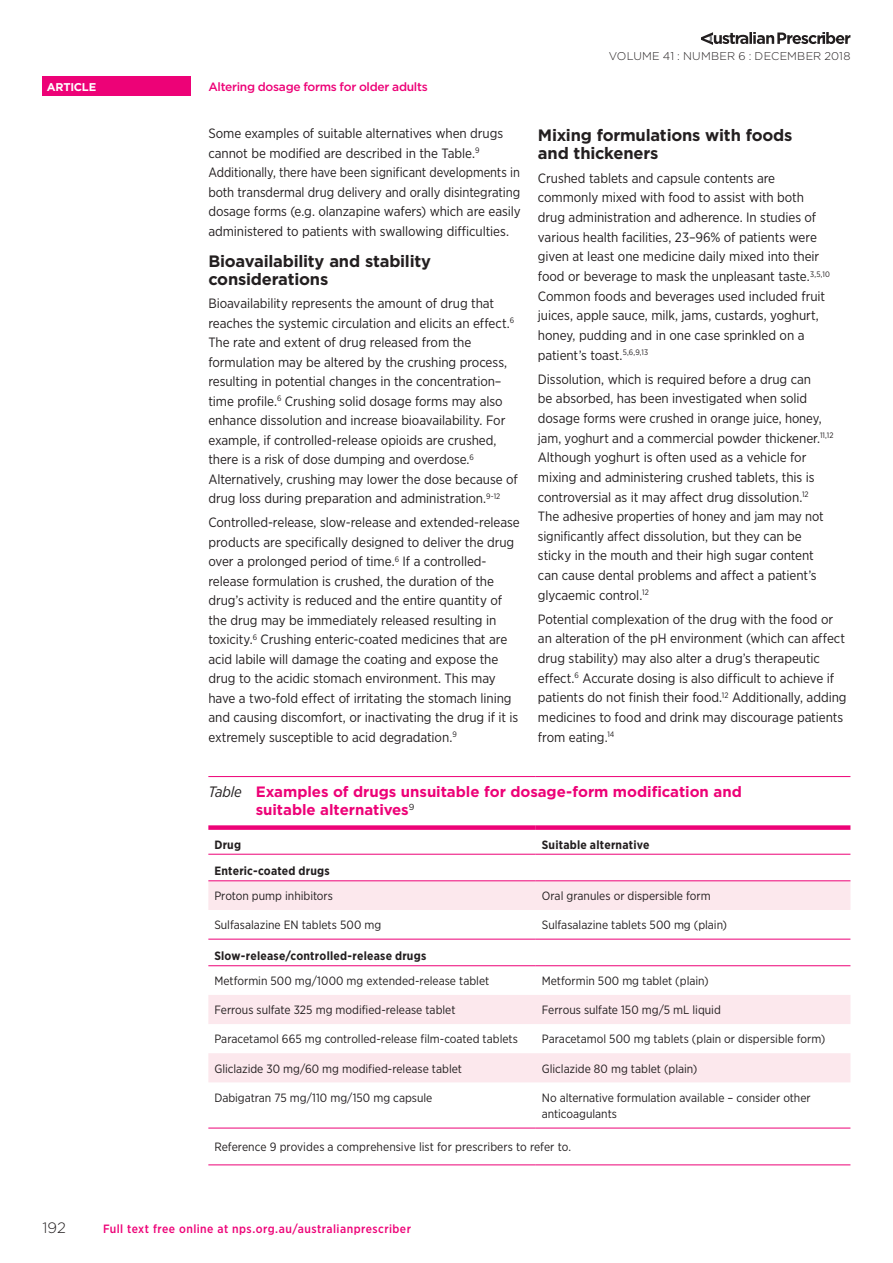
<style>
.page{position:relative;width:893px;height:1263px;background:#fff}
.page>*{position:absolute;margin:0;border:0;box-sizing:border-box;transform-origin:0 0}
.Subheading_Level_1{font:700 16.5px/18px "Gotham";letter-spacing:-.015em;color:#231f20}
.Table_Fig_Header{font:700 15px/17.2px "Gotham";letter-spacing:-.005em;color:#ed0277}
.t1{font:300 15px "Gotham";color:#231f20}
.Body_Text{font:13.5px/19.5px "Gotham Narrow";letter-spacing:-.005em;color:#231f20}
.Table_Fig_Text{font:12px/16.5px "Gotham Narrow";color:#231f20}
.Table_Fig_Column_Hea{font:700 12px "Gotham Narrow";letter-spacing:.02em;color:#231f20}
.Table_Fig_Legend{font:12px "Gotham Narrow";color:#231f20}
.t2{font:500 12px "Gotham Narrow";letter-spacing:.035em;color:#ed0277}
.Series_Turnover_Head{font:500 12px "Gotham";letter-spacing:-.025em;color:#ed0277}
.t3{font:300 11.25px "Gotham";letter-spacing:.02em;color:#231f20}
.t4{font:700 11.25px "Gotham";letter-spacing:-.02em;color:#fff}
.s1{font-family:"Gotham Narrow";font-weight:400;font-style:italic;color:#231f20}
</style>
<div class="page">
<div style="left:43px;top:77px;width:148px;height:19px;background:#ed0277"></div>
<svg style="left:701px;top:32px;width:149px;height:13px"></svg>
<svg style="left:208px;top:881px;width:642px;height:201px"></svg>
<hr style="left:208px;top:776px;width:328px;height:1px;background:#ed0277">
<hr style="left:536px;top:776px;width:314px;height:1px;background:#ed0277">
<div style="left:208px;top:825px;width:328px;height:5px;background:#ed0277"></div>
<div style="left:536px;top:825px;width:314px;height:5px;background:#ed0277"></div>
<hr style="left:208px;top:1128px;width:328px;height:1px;background:#ed0277">
<hr style="left:536px;top:1128px;width:314px;height:1px;background:#ed0277">
<hr style="left:208px;top:1164px;width:328px;height:1px;background:#ed0277">
<hr style="left:536px;top:1164px;width:314px;height:1px;background:#ed0277">
<hr style="left:208px;top:965px;width:328px;height:1px;background:#ed0277">
<hr style="left:536px;top:965px;width:314px;height:1px;background:#ed0277">
<hr style="left:208px;top:939px;width:328px;height:1px;background:#ed0277">
<hr style="left:536px;top:939px;width:314px;height:1px;background:#ed0277">
<hr style="left:208px;top:880px;width:328px;height:1px;background:#ed0277">
<hr style="left:536px;top:880px;width:314px;height:1px;background:#ed0277">
<hr style="left:208px;top:854px;width:328px;height:1px;background:#ed0277">
<hr style="left:536px;top:854px;width:314px;height:1px;background:#ed0277">
<p class="t4" style="left:47px;top:79px;width:51px">ARTICLE</p>
<p class="Series_Turnover_Head" style="left:208px;top:79px;width:221px">Altering dosage forms for older adults</p>
<p class="Body_Text" style="left:208px;top:124px;width:314px">Some examples of suitable alternatives when drugs cannot be modified are described in the Table.<sup>9<br></sup>Additionally, there have been significant developments in both transdermal drug delivery and orally disintegrating dosage forms (e.g. olanzapine wafers) which are easily administered to patients with swallowing difficulties.</p>
<p class="Subheading_Level_1" style="left:208px;top:252px;width:224px">Bioavailability and stability considerations</p>
<p class="Body_Text" style="left:208px;top:294px;width:311px">Bioavailability represents the amount of drug that reaches the systemic circulation and elicits an effect.<sup>6<br></sup>The rate and extent of drug released from the formulation may be altered by the crushing process, resulting in potential changes in the concentration– time profile.<sup>6</sup> Crushing solid dosage forms may also enhance dissolution and increase bioavailability. For example, if controlled-release opioids are crushed, there is a risk of dose dumping and overdose.<sup>6<br></sup>Alternatively, crushing may lower the dose because of drug loss during preparation and administration.<sup>9-12</sup></p>
<p class="Body_Text" style="left:208px;top:512px;width:313px">Controlled-release, slow-release and extended-release products are specifically designed to deliver the drug over a prolonged period of time.<sup>6</sup> If a controlled&shy;release formulation is crushed, the duration of the drug’s activity is reduced and the entire quantity of the drug may be immediately released resulting in toxicity.<sup>6</sup> Crushing enteric-coated medicines that are acid labile will damage the coating and expose the drug to the acidic stomach environment. This may have a two-fold effect of irritating the stomach lining and causing discomfort, or inactivating the drug if it is extremely susceptible to acid degradation.<sup>9</sup></p>
<p class="t3" style="left:609px;top:48px;width:243px">VOLUME 41 : NUMBER 6 : DECEMBER 2018</p>
<p class="Subheading_Level_1" style="left:538px;top:126px;width:256px">Mixing formulations with foods and thickeners</p>
<p class="Body_Text" style="left:538px;top:168px;width:293px">Crushed tablets and capsule contents are commonly mixed with food to assist with both drug administration and adherence. In studies of various health facilities, 23–96% of patients were given at least one medicine daily mixed into their food or beverage to mask the unpleasant taste.<sup>3,5,10<br></sup>Common foods and beverages used included fruit juices, apple sauce, milk, jams, custards, yoghurt, honey, pudding and in one case sprinkled on a patient’s toast.<sup>5,6,9,13</sup></p>
<p class="Body_Text" style="left:538px;top:369px;width:297px">Dissolution, which is required before a drug can<br>be absorbed, has been investigated when solid dosage forms were crushed in orange juice, honey, jam, yoghurt and a commercial powder thickener.<sup>11,12<br></sup>Although yoghurt is often used as a vehicle for mixing and administering crushed tablets, this is controversial as it may affect drug dissolution.<sup>12<br></sup>The adhesive properties of honey and jam may not significantly affect dissolution, but they can be sticky in the mouth and their high sugar content can cause dental problems and affect a patient’s glycaemic control.<sup>12</sup></p>
<p class="Body_Text" style="left:538px;top:609px;width:310px">Potential complexation of the drug with the food or an alteration of the pH environment (which can affect drug stability) may also alter a drug’s therapeutic effect.<sup>6</sup> Accurate dosing is also difficult to achieve if patients do not finish their food.<sup>12</sup> Additionally, adding medicines to food and drink may discourage patients from eating.<sup>14</sup></p>
<p class="Table_Fig_Header" style="left:256px;top:783px;width:488px;text-indent:-47px"><span class="s1">Table</span> Examples of drugs unsuitable for dosage-form modification and suitable alternatives<sup>9</sup></p>
<p class="Table_Fig_Column_Hea" style="left:214px;top:837px;width:28px">Drug</p>
<p class="Table_Fig_Column_Hea" style="left:542px;top:837px;width:109px">Suitable alternative</p>
<p class="Table_Fig_Column_Hea" style="left:214px;top:863px;width:117px">Enteric-coated drugs</p>
<p class="Table_Fig_Text" style="left:214px;top:887px;width:120px">Proton pump inhibitors</p>
<p class="Table_Fig_Text" style="left:542px;top:887px;width:170px">Oral granules or dispersible form</p>
<p class="Table_Fig_Text" style="left:214px;top:917px;width:168px">Sulfasalazine EN tablets 500 mg</p>
<p class="Table_Fig_Text" style="left:542px;top:917px;width:187px">Sulfasalazine tablets 500 mg (plain)</p>
<p class="Table_Fig_Column_Hea" style="left:214px;top:948px;width:213px">Slow-release/controlled-release drugs</p>
<p class="Table_Fig_Text" style="left:214px;top:972px;width:276px">Metformin 500 mg/1000 mg extended-release tablet</p>
<p class="Table_Fig_Text" style="left:542px;top:972px;width:168px">Metformin 500 mg tablet (plain)</p>
<p class="Table_Fig_Text" style="left:214px;top:1001px;width:243px">Ferrous sulfate 325 mg modified-release tablet</p>
<p class="Table_Fig_Text" style="left:542px;top:1001px;width:181px">Ferrous sulfate 150 mg/5 mL liquid</p>
<p class="Table_Fig_Text" style="left:214px;top:1031px;width:305px">Paracetamol 665 mg controlled-release film-coated tablets</p>
<p class="Table_Fig_Text" style="left:542px;top:1031px;width:285px">Paracetamol 500 mg tablets (plain or dispersible form)</p>
<p class="Table_Fig_Text" style="left:214px;top:1060px;width:249px">Gliclazide 30 mg/60 mg modified-release tablet</p>
<p class="Table_Fig_Text" style="left:542px;top:1060px;width:157px">Gliclazide 80 mg tablet (plain)</p>
<p class="Table_Fig_Text" style="left:214px;top:1089px;width:219px">Dabigatran 75 mg/110 mg/150 mg capsule</p>
<p class="Table_Fig_Text" style="left:542px;top:1089px;width:270px">No alternative formulation available – consider other anticoagulants</p>
<p class="Table_Fig_Legend" style="left:214px;top:1139px;width:358px">Reference 9 provides a comprehensive list for prescribers to refer to.</p>
<p class="t1" style="left:43px;top:1218px;width:25px">192</p>
<p class="t2" style="left:103px;top:1221px;width:309px">Full text free online at nps.org.au/australianprescriber</p>
</div>
